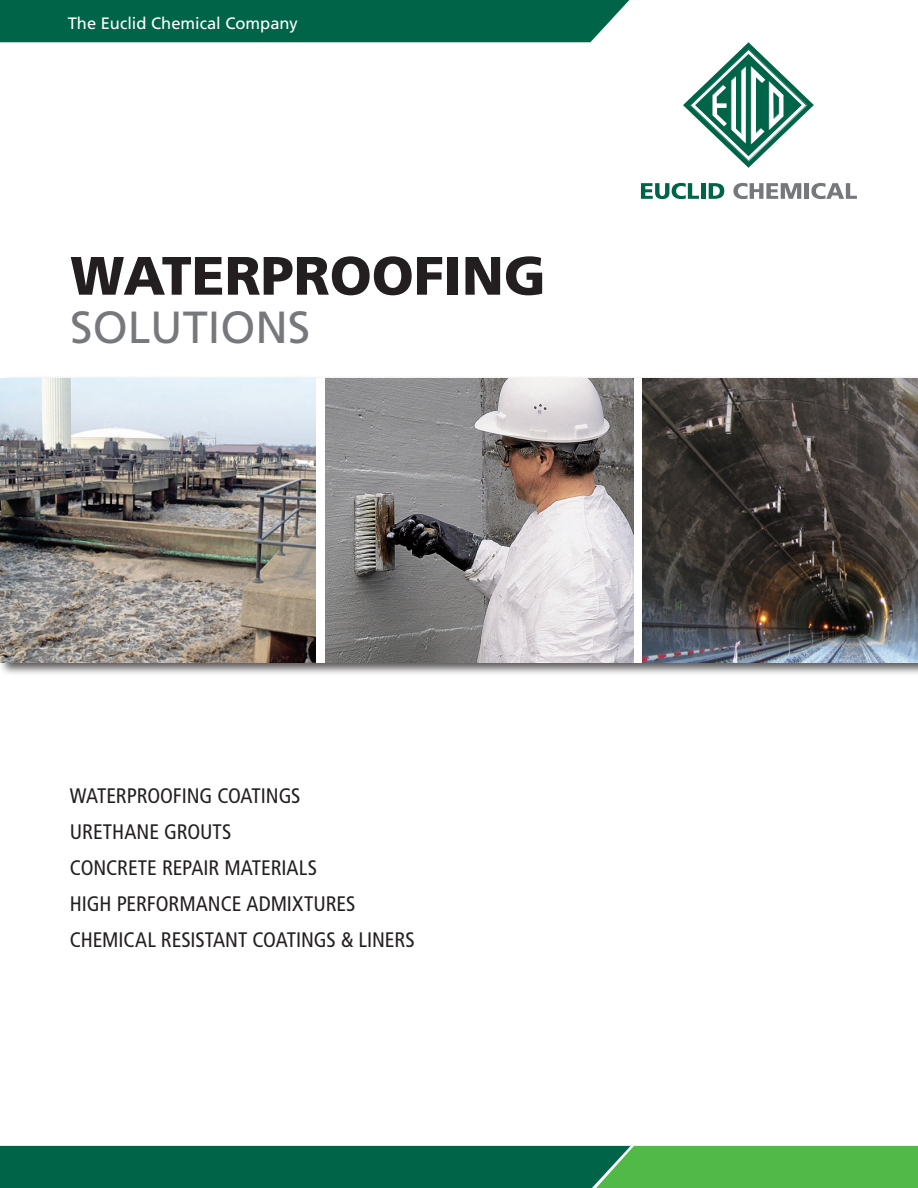
<style>
.page{position:relative;width:918px;height:1188px;background:#fff}
.page>*{position:absolute;margin:0;border:0;box-sizing:border-box;transform-origin:0 0}
.t1{font:900 54px "Frutiger LT Std";color:#231f20}
.t2{font:45px "Frutiger LT Std";color:#76787b}
.t3{font:condensed 21px "Frutiger LT Std";letter-spacing:-.005em;color:#231f20}
.t4{font:16.5px "Frutiger LT Std";color:#fff}
</style>
<div class="page">
<div style="left:0;top:0;width:629px;height:42px;background:#006548"></div>
<svg style="left:683px;top:42px;width:131px;height:126px"></svg>
<svg style="left:641px;top:183px;width:58px;height:16px"></svg>
<hr style="left:701px;top:183px;width:4px;height:16px;background:#006548">
<svg style="left:709px;top:183px;width:15px;height:16px"></svg>
<svg style="left:733px;top:183px;width:68px;height:16px"></svg>
<div style="left:804px;top:183px;width:5px;height:16px;background:#76787b"></div>
<svg style="left:811px;top:183px;width:46px;height:16px"></svg>
<svg style="left:0;top:1146px;width:918px;height:42px;background:#1b8148"></svg>
<div style="left:0;top:375px;width:918px;height:301px;background:#231f20;opacity:.75"></div>
<div style="left:2px;top:378px;width:916px;height:284px;background:#fff"></div>
<img style="left:0;top:378px;width:316px;height:284px">
<img style="left:325px;top:378px;width:308px;height:284px">
<img style="left:643px;top:378px;width:275px;height:284px">
<p class="t4" style="left:68px;top:13px;width:232px">The Euclid Chemical Company</p>
<p class="t1" style="left:70px;top:243px;width:477px">WATERPROOFING</p>
<p class="t2" style="left:70px;top:301px;width:242px">SOLUTIONS</p>
<p class="t3" style="left:70px;top:783px;width:232px">WATERPROOFING COATINGS</p>
<p class="t3" style="left:70px;top:819px;width:163px">URETHANE GROUTS</p>
<p class="t3" style="left:70px;top:855px;width:249px">CONCRETE REPAIR MATERIALS</p>
<p class="t3" style="left:70px;top:891px;width:287px">HIGH PERFORMANCE ADMIXTURES</p>
<p class="t3" style="left:70px;top:927px;width:346px">CHEMICAL RESISTANT COATINGS &amp; LINERS</p>
</div>
